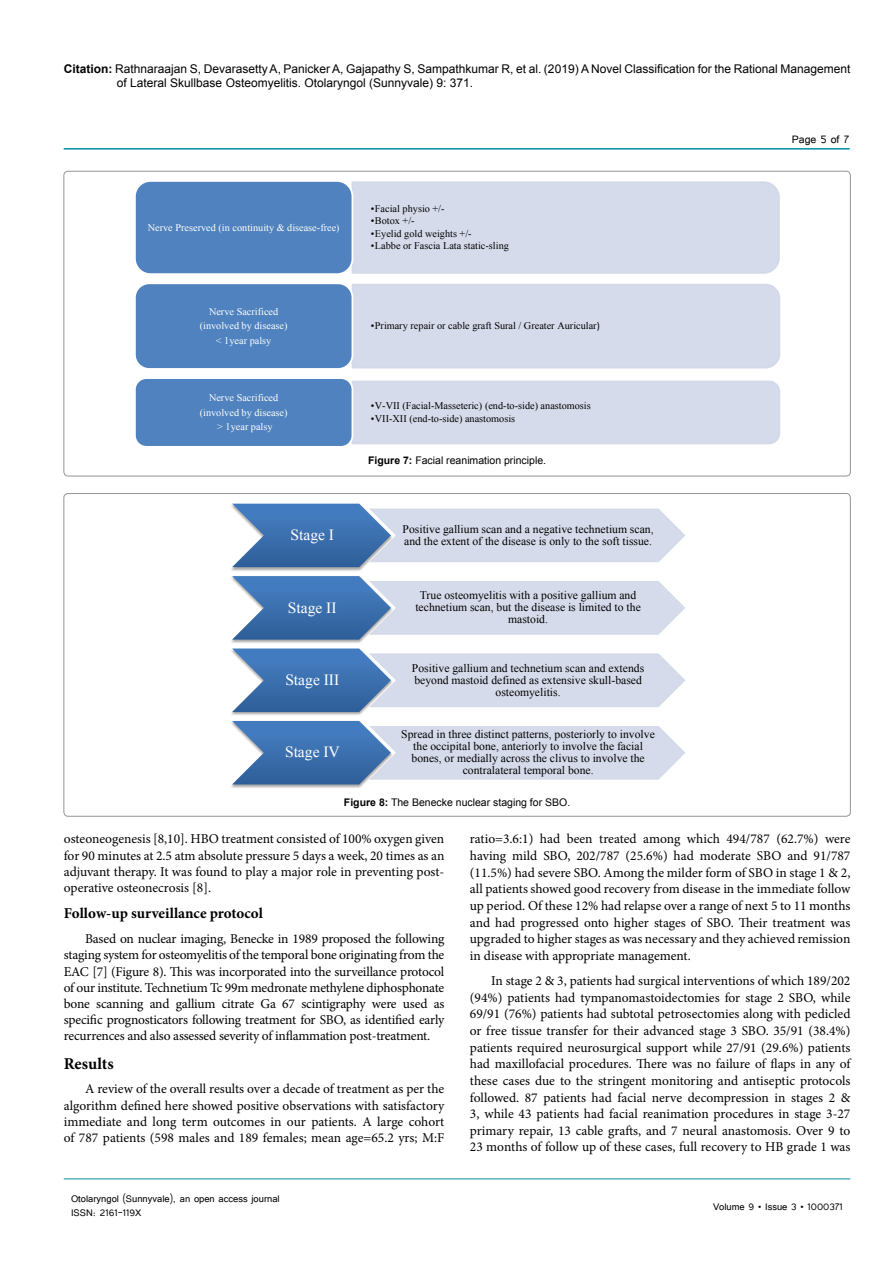
<style>
.page{position:relative;width:893px;height:1263px;background:#fff}
.page>*{position:absolute;margin:0;border:0;box-sizing:border-box;transform-origin:0 0}
.t1{font:700 16.5px "Minion Pro";color:#000}
.t2{font:15.6px "Times New Roman";color:#fff}
.t3{font:700 15px "Minion Pro";letter-spacing:-.005em;color:#000}
.t4{font:13.5px/16.6px "Minion Pro";letter-spacing:-.005em;color:#000;text-align:justify}
.t5{font:13.5px "Tunga";color:#000}
.t6{font:12px/14.4px "Arial";color:#000}
.t7{font:12px/14.4px "Tunga";color:#000}
.t8{font:11.7px/12px "Times New Roman";color:#000;text-align:center}
.t9{font:10.5px "Arial";color:#000}
.t10{font:10.2px "Times New Roman";color:#010101}
.t11{font:10.2px/14.7px "Times New Roman";color:#fff;text-align:center}
.s1{font-weight:700}
.s2{font-size:9.75px}
.s3{font-family:"Calibri"}
</style>
<div class="page">
<hr style="left:64px;top:148px;width:786px;height:2px;background:#008da2">
<hr style="left:64px;top:1179px;width:786px;height:1px;background:#008da2">
<div style="left:352px;top:181px;width:428px;height:93px;background:#d5dbea"></div>
<div style="left:135px;top:181px;width:217px;height:93px;background:#4f82be;border-radius:16px"></div>
<div style="left:134px;top:180px;width:219px;height:95px;border:2px solid #fff;border-radius:16px"></div>
<div style="left:352px;top:284px;width:428px;height:85px;background:#d5dbea"></div>
<div style="left:135px;top:283px;width:217px;height:86px;background:#4f82be;border-radius:14px"></div>
<div style="left:134px;top:282px;width:219px;height:88px;border:2px solid #fff;border-radius:14px"></div>
<div style="left:352px;top:381px;width:428px;height:63px;background:#d5dbea"></div>
<div style="left:135px;top:378px;width:217px;height:69px;background:#4f82be;border-radius:12px"></div>
<div style="left:134px;top:377px;width:219px;height:71px;border:2px solid #fff;border-radius:12px"></div>
<img style="left:231px;top:503px;width:133px;height:68px">
<svg style="left:232px;top:504px;width:453px;height:63px"></svg>
<img style="left:231px;top:577px;width:132px;height:66px">
<svg style="left:232px;top:576px;width:453px;height:64px"></svg>
<img style="left:231px;top:650px;width:132px;height:65px">
<svg style="left:232px;top:648px;width:453px;height:64px"></svg>
<img style="left:231px;top:722px;width:133px;height:66px">
<svg style="left:232px;top:721px;width:453px;height:63px"></svg>
<p class="t6" style="left:117px;top:61px;width:735px;text-indent:-53px"><span class="s1">Citation:</span> Rathnaraajan S, Devarasetty A, Panicker A, Gajapathy S, Sampathkumar R, et al. (2019) A Novel Classification for the Rational Management of Lateral Skullbase Osteomyelitis. Otolaryngol (Sunnyvale) 9: 371.</p>
<p class="t11" style="left:148px;top:220px;width:193px">Nerve Preserved (in continuity &amp; disease-free<span class="s2">)</span></p>
<p class="t11" style="left:200px;top:304px;width:89px">Nerve Sacrificed (involved by disease) &lt; 1year palsy</p>
<p class="t11" style="left:200px;top:390px;width:89px">Nerve Sacrificed (involved by disease) &gt; 1year palsy</p>
<p class="t10" style="left:371px;top:202px;width:75px">•Facial physio +/-</p>
<p class="t10" style="left:371px;top:214px;width:45px">•Botox +/-</p>
<p class="t10" style="left:371px;top:226px;width:102px">•Eyelid gold weights +/-</p>
<p class="t10" style="left:371px;top:239px;width:140px">•Labbe or Fascia Lata static-sling</p>
<p class="t10" style="left:371px;top:319px;width:231px">•Primary repair or cable graft Sural / Greater Auricular<span class="s3">)</span></p>
<p class="t10" style="left:371px;top:399px;width:222px">•V-VII (Facial-Masseteric) (end-to-side) anastomosis</p>
<p class="t10" style="left:371px;top:411px;width:146px">•VII-XII (end-to-side) anastomosis</p>
<p class="t9" style="left:368px;top:453px;width:179px"><span class="s1">Figure 7:</span> Facial reanimation principle.</p>
<p class="t2" style="left:290px;top:524px;width:45px">Stage I</p>
<p class="t8" style="left:403px;top:523px;width:253px;text-align:left">Positive gallium scan and a negative technetium scan, and the extent of the disease is only to the soft tissue.</p>
<p class="t2" style="left:288px;top:597px;width:50px">Stage II</p>
<p class="t8" style="left:415px;top:589px;width:227px">True osteomyelitis with a positive gallium and technetium scan, but the disease is limited to the mastoid.</p>
<p class="t2" style="left:285px;top:669px;width:55px">Stage III</p>
<p class="t8" style="left:412px;top:662px;width:234px">Positive gallium and technetium scan and extends beyond mastoid defined as extensive skull-based osteomyelitis.</p>
<p class="t8" style="left:401px;top:728px;width:255px">Spread in three distinct patterns, posteriorly to involve the occipital bone, anteriorly to involve the facial bones, or medially across the clivus to involve the contralateral temporal bone.</p>
<p class="t9" style="left:344px;top:795px;width:228px"><span class="s1">Figure 8:</span> The Benecke nuclear staging for SBO.</p>
<p class="t2" style="left:285px;top:742px;width:56px">Stage IV</p>
<p class="t5" style="left:792px;top:131px;width:59px">Page 5 of 7</p>
<p class="t4" style="left:64px;top:831px;width:382px;line-height:16.2px">osteoneogenesis [8,10]. HBO treatment consisted of 100% oxygen given for 90 minutes at 2.5 atm absolute pressure 5 days a week, 20 times as an adjuvant therapy. It was found to play a major role in preventing post&shy;operative osteonecrosis [8].</p>
<p class="t3" style="left:64px;top:903px;width:201px">Follow-up surveillance protocol</p>
<p class="t4" style="left:64px;top:931px;width:382px;line-height:16.2px;text-indent:21px">Based on nuclear imaging, Benecke in 1989 proposed the following staging system for osteomyelitis of the temporal bone originating from the EAC [7] (Figure 8). This was incorporated into the surveillance protocol of our institute. Technetium Tc 99m medronate methylene diphosphonate bone scanning and gallium citrate Ga 67 scintigraphy were used as specific prognosticators following treatment for SBO, as identified early recurrences and also assessed severity of inflammation post-treatment.</p>
<p class="t1" style="left:64px;top:1052px;width:51px">Results</p>
<p class="t4" style="left:64px;top:1081px;width:382px;line-height:16.2px;text-indent:21px">A review of the overall results over a decade of treatment as per the algorithm defined here showed positive observations with satisfactory immediate and long term outcomes in our patients. A large cohort of 787 patients (598 males and 189 females; mean age=65.2 yrs; M:F</p>
<p class="t7" style="left:71px;top:1190px;width:210px">Otolaryngol (Sunnyvale), an open access journal<br>ISSN: 2161-119X</p>
<p class="t4" style="left:470px;top:831px;width:382px">ratio=3.6:1) had been treated among which 494/787 (62.7%) were having mild SBO, 202/787 (25.6%) had moderate SBO and 91/787 (11.5%) had severe SBO. Among the milder form of SBO in stage 1 &amp; 2, all patients showed good recovery from disease in the immediate follow up period. Of these 12% had relapse over a range of next 5 to 11 months and had progressed onto higher stages of SBO. Their treatment was upgraded to higher stages as was necessary and they achieved remission in disease with appropriate management.</p>
<p class="t4" style="left:470px;top:972px;width:382px;text-indent:21px">In stage 2 &amp; 3, patients had surgical interventions of which 189/202 (94%) patients had tympanomastoidectomies for stage 2 SBO, while 69/91 (76%) patients had subtotal petrosectomies along with pedicled or free tissue transfer for their advanced stage 3 SBO. 35/91 (38.4%) patients required neurosurgical support while 27/91 (29.6%) patients had maxillofacial procedures. There was no failure of flaps in any of these cases due to the stringent monitoring and antiseptic protocols followed. 87 patients had facial nerve decompression in stages 2 &amp; 3, while 43 patients had facial reanimation procedures in stage 3-27 primary repair, 13 cable grafts, and 7 neural anastomosis. Over 9 to 23 months of follow up of these cases, full recovery to HB grade 1 was</p>
<p class="t7" style="left:713px;top:1199px;width:131px">Volume 9 • Issue 3 • 1000371</p>
</div>
